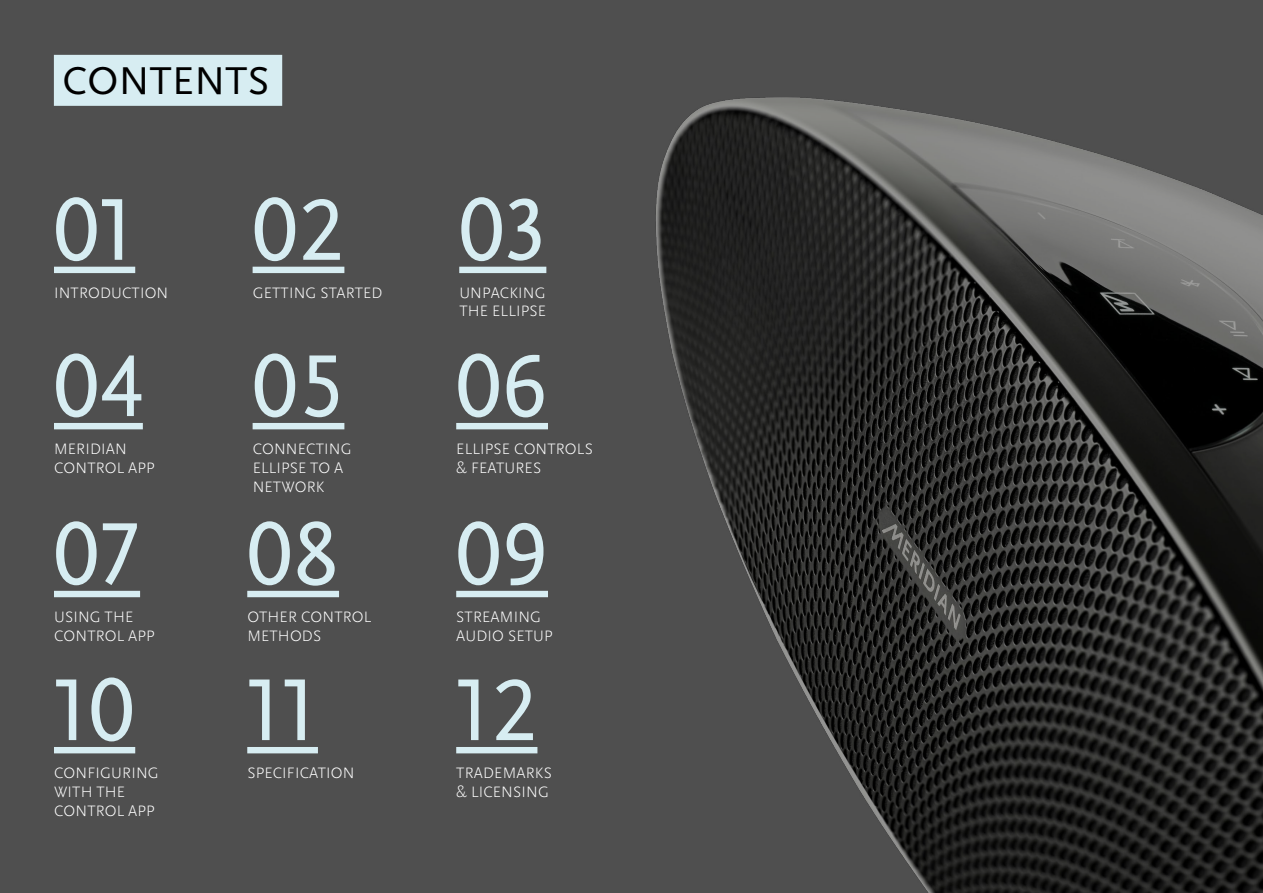
<style>
.page{position:relative;width:1263px;height:893px;background:#4f4f4f}
.page>*{position:absolute;margin:0;border:0;box-sizing:border-box;transform-origin:0 0}
.t1{font:91.8px "Scala Sans Pro";color:#d7edf2}
.t2{font:40.5px "Scala Sans Pro";letter-spacing:.01em;color:#000}
.t3{font:300 15.75px/18.9px "Scala Sans Pro";letter-spacing:.01em;color:#fff}
</style>
<div class="page">
<img style="left:656px;top:97px;width:607px;height:796px">
<div style="left:54px;top:267px;width:81px;height:6px;background:#d7edf2"></div>
<div style="left:253px;top:423px;width:91px;height:6px;background:#d7edf2"></div>
<div style="left:253px;top:267px;width:91px;height:6px;background:#d7edf2"></div>
<div style="left:456px;top:423px;width:92px;height:6px;background:#d7edf2"></div>
<div style="left:459px;top:267px;width:87px;height:6px;background:#d7edf2"></div>
<div style="left:54px;top:591px;width:86px;height:6px;background:#d7edf2"></div>
<div style="left:54px;top:747px;width:81px;height:6px;background:#d7edf2"></div>
<div style="left:54px;top:423px;width:89px;height:6px;background:#d7edf2"></div>
<div style="left:247px;top:591px;width:92px;height:6px;background:#d7edf2"></div>
<div style="left:247px;top:747px;width:71px;height:6px;background:#d7edf2"></div>
<div style="left:54px;top:55px;width:228px;height:51px;background:#d7edf2"></div>
<div style="left:456px;top:591px;width:92px;height:6px;background:#d7edf2"></div>
<div style="left:456px;top:747px;width:81px;height:6px;background:#d7edf2"></div>
<h2 class="t2" style="left:63px;top:58px;width:208px">CONTENTS</h2>
<h1 class="t1" style="left:54px;top:177px;width:83px">01</h1>
<p class="t3" style="left:54px;top:283px;width:116px">INTRODUCTION</p>
<h1 class="t1" style="left:54px;top:334px;width:90px">04</h1>
<p class="t3" style="left:54px;top:439px;width:102px">MERIDIAN<br>CONTROL APP</p>
<h1 class="t1" style="left:54px;top:501px;width:88px">07</h1>
<p class="t3" style="left:54px;top:607px;width:102px">USING THE<br>CONTROL APP</p>
<h1 class="t1" style="left:54px;top:657px;width:83px">10</h1>
<p class="t3" style="left:54px;top:763px;width:106px">CONFIGURING<br>WITH THE<br>CONTROL APP</p>
<h1 class="t1" style="left:253px;top:177px;width:93px">02</h1>
<p class="t3" style="left:253px;top:283px;width:131px">GETTING STARTED</p>
<h1 class="t1" style="left:253px;top:334px;width:93px">05</h1>
<p class="t3" style="left:253px;top:439px;width:100px">CONNECTING<br>ELLIPSE TO A<br>NETWORK</p>
<h1 class="t1" style="left:247px;top:501px;width:93px">08</h1>
<p class="t3" style="left:247px;top:607px;width:126px">OTHER CONTROL<br>METHODS</p>
<h1 class="t1" style="left:247px;top:657px;width:72px">11</h1>
<p class="t3" style="left:247px;top:763px;width:109px">SPECIFICATION</p>
<h1 class="t1" style="left:459px;top:177px;width:89px">03</h1>
<p class="t3" style="left:459px;top:283px;width:88px">UNPACKING<br>THE ELLIPSE</p>
<h1 class="t1" style="left:456px;top:334px;width:93px">06</h1>
<p class="t3" style="left:456px;top:439px;width:138px">ELLIPSE CONTROLS &amp; FEATURES</p>
<h1 class="t1" style="left:456px;top:501px;width:93px">09</h1>
<p class="t3" style="left:456px;top:607px;width:98px">STREAMING<br>AUDIO SETUP</p>
<h1 class="t1" style="left:456px;top:657px;width:83px">12</h1>
<p class="t3" style="left:456px;top:763px;width:97px">TRADEMARKS &amp; LICENSING</p>
</div>
